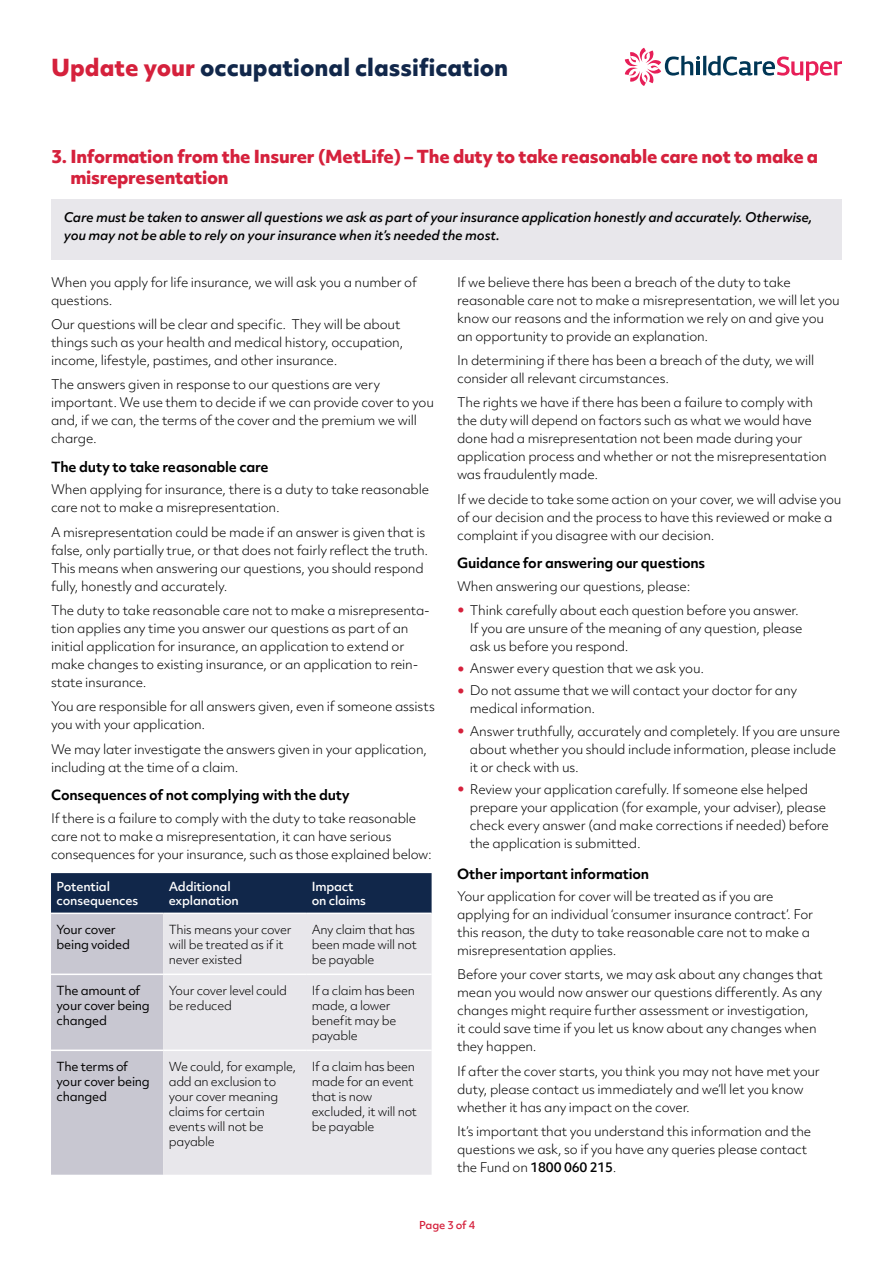
<style>
.page{position:relative;width:893px;height:1263px;background:#fff}
.page>*{position:absolute;margin:0;border:0;box-sizing:border-box;transform-origin:0 0}
.t1{font:800 22.5px "Objektiv Mk 2";color:#11274a}
.t2{font:800 17.25px/21px "Objektiv Mk 2";letter-spacing:-.015em;color:#d5213c}
.t3{font:700 13.5px "Objektiv Mk 2";letter-spacing:-.015em;color:#000}
.t4{font:300 12.75px/18px "Objektiv Mk 2";letter-spacing:-.015em;color:#000}
.t5{font:italic 500 12.75px/18px "Objektiv Mk 2";letter-spacing:-.015em;color:#000}
.t6{font:300 12px/15px "Objektiv Mk 2";letter-spacing:-.02em;color:#000}
.t7{font:12px/15px "Objektiv Mk 2";letter-spacing:-.02em;color:#000}
.t8{font:500 12px/13.5px "Objektiv Mk 2";letter-spacing:-.015em;color:#fff}
.t9{font:500 10.5px "Objektiv Mk 2";letter-spacing:-.025em;color:#d5213c}
.s1{color:#d5213c}
.s2{font-size:22.5px;color:#d5213c}
.s3{font-weight:500}
</style>
<div class="page">
<hr style="left:703px;top:56px;width:3px;height:19px;background:#003655">
<svg style="left:708px;top:56px;width:134px;height:25px"></svg>
<svg style="left:625px;top:48px;width:75px;height:38px"></svg>
<div style="left:51px;top:199px;width:791px;height:61px;background:#e8e7eb"></div>
<svg style="left:51px;top:873px;width:381px;height:302px;background:#8a90a3"></svg>
<div style="left:163px;top:914px;width:269px;height:261px;background:#e8e7eb"></div>
<hr style="left:51px;top:912px;width:112px;height:2px;background:#fff">
<hr style="left:163px;top:912px;width:143px;height:2px;background:#fff">
<hr style="left:306px;top:912px;width:126px;height:2px;background:#fff">
<hr style="left:51px;top:973px;width:112px;height:2px;background:#fff">
<hr style="left:163px;top:973px;width:143px;height:2px;background:#fff">
<hr style="left:306px;top:973px;width:126px;height:2px;background:#fff">
<hr style="left:51px;top:1049px;width:112px;height:2px;background:#fff">
<hr style="left:163px;top:1049px;width:143px;height:2px;background:#fff">
<hr style="left:306px;top:1049px;width:126px;height:2px;background:#fff">
<h1 class="t1" style="left:51px;top:51px;width:459px"><span class="s1">Update your</span> occupational classification</h1>
<h2 class="t2" style="left:70px;top:145px;width:749px;text-indent:-19px">3. Information from the Insurer (MetLife) – The duty to take reasonable care not to make a misrepresentation</h2>
<p class="t5" style="left:64px;top:208px;width:750px">Care must be taken to answer all questions we ask as part of your insurance application honestly and accurately. Otherwise, you may not be able to rely on your insurance when it’s needed the most.</p>
<p class="t4" style="left:51px;top:273px;width:367px">When you apply for life insurance, we will ask you a number of questions.</p>
<p class="t4" style="left:51px;top:315px;width:354px">Our questions will be clear and specific. They will be about things such as your health and medical history, occupation, income, lifestyle, pastimes, and other insurance.</p>
<p class="t4" style="left:51px;top:375px;width:384px">The answers given in response to our questions are very important. We use them to decide if we can provide cover to you and, if we can, the terms of the cover and the premium we will charge.</p>
<p class="t3" style="left:51px;top:457px;width:219px">The duty to take reasonable care</p>
<p class="t4" style="left:51px;top:480px;width:379px">When applying for insurance, there is a duty to take reasonable care not to make a misrepresentation.</p>
<p class="t4" style="left:51px;top:523px;width:379px">A misrepresentation could be made if an answer is given that is false, only partially true, or that does not fairly reflect the truth.<br>This means when answering our questions, you should respond fully, honestly and accurately.</p>
<p class="t4" style="left:51px;top:601px;width:380px">The duty to take reasonable care not to make a misrepresenta&shy;tion applies any time you answer our questions as part of an initial application for insurance, an application to extend or make changes to existing insurance, or an application to rein&shy;state insurance.</p>
<p class="t4" style="left:51px;top:697px;width:385px">You are responsible for all answers given, even if someone assists you with your application.</p>
<p class="t4" style="left:51px;top:740px;width:378px">We may later investigate the answers given in your application, including at the time of a claim.</p>
<p class="t3" style="left:51px;top:786px;width:300px">Consequences of not complying with the duty</p>
<p class="t4" style="left:51px;top:809px;width:382px">If there is a failure to comply with the duty to take reasonable care not to make a misrepresentation, it can have serious consequences for your insurance, such as those explained below:</p>
<p class="t8" style="left:57px;top:880px;width:83px">Potential consequences</p>
<p class="t8" style="left:169px;top:880px;width:72px">Additional explanation</p>
<p class="t8" style="left:312px;top:880px;width:56px">Impact on claims</p>
<p class="t7" style="left:57px;top:921px;width:75px">Your cover being voided</p>
<p class="t6" style="left:169px;top:922px;width:124px">This means your cover will be treated as if it never existed</p>
<p class="t6" style="left:312px;top:922px;width:107px">Any claim that has been made will not be payable</p>
<p class="t7" style="left:57px;top:982px;width:95px">The amount of your cover being changed</p>
<p class="t6" style="left:169px;top:983px;width:120px">Your cover level could be reduced</p>
<p class="t6" style="left:312px;top:983px;width:105px">If a claim has been made, a lower benefit may be payable</p>
<p class="t7" style="left:57px;top:1058px;width:95px">The terms of your cover being changed</p>
<p class="t6" style="left:169px;top:1058px;width:129px">We could, for example, add an exclusion to your cover meaning claims for certain events will not be payable</p>
<p class="t6" style="left:312px;top:1058px;width:107px">If a claim has been made for an event that is now excluded, it will not be payable</p>
<p class="t4" style="left:457px;top:273px;width:384px">If we believe there has been a breach of the duty to take reasonable care not to make a misrepresentation, we will let you know our reasons and the information we rely on and give you an opportunity to provide an explanation.</p>
<p class="t4" style="left:457px;top:351px;width:359px">In determining if there has been a breach of the duty, we will consider all relevant circumstances.</p>
<p class="t4" style="left:457px;top:393px;width:371px">The rights we have if there has been a failure to comply with the duty will depend on factors such as what we would have done had a misrepresentation not been made during your application process and whether or not the misrepresentation was fraudulently made.</p>
<p class="t4" style="left:457px;top:490px;width:386px">If we decide to take some action on your cover, we will advise you of our decision and the process to have this reviewed or make a complaint if you disagree with our decision.</p>
<p class="t3" style="left:457px;top:554px;width:250px">Guidance for answering our questions</p>
<p class="t4" style="left:457px;top:577px;width:235px">When answering our questions, please:</p>
<p class="t4" style="left:470px;top:601px;width:334px;text-indent:-13px"><span class="s2">•</span> Think carefully about each question before you answer.<br>If you are unsure of the meaning of any question, please ask us before you respond.</p>
<p class="t4" style="left:457px;top:659px;width:249px"><span class="s2">•</span> Answer every question that we ask you.</p>
<p class="t4" style="left:470px;top:682px;width:329px;text-indent:-13px"><span class="s2">•</span> Do not assume that we will contact your doctor for any medical information.</p>
<p class="t4" style="left:470px;top:722px;width:372px;text-indent:-13px"><span class="s2">•</span> Answer truthfully, accurately and completely. If you are unsure about whether you should include information, please include it or check with us.</p>
<p class="t4" style="left:470px;top:780px;width:360px;text-indent:-13px"><span class="s2">•</span> Review your application carefully. If someone else helped prepare your application (for example, your adviser), please check every answer (and make corrections if needed) before the application is submitted.</p>
<p class="t3" style="left:457px;top:864px;width:194px">Other important information</p>
<p class="t4" style="left:457px;top:887px;width:358px">Your application for cover will be treated as if you are applying for an individual ‘consumer insurance contract’. For this reason, the duty to take reasonable care not to make a misrepresentation applies.</p>
<p class="t4" style="left:457px;top:965px;width:367px">Before your cover starts, we may ask about any changes that mean you would now answer our questions differently. As any changes might require further assessment or investigation,<br>it could save time if you let us know about any changes when they happen.</p>
<p class="t4" style="left:457px;top:1062px;width:364px">If after the cover starts, you think you may not have met your duty, please contact us immediately and we’ll let you know whether it has any impact on the cover.</p>
<p class="t4" style="left:457px;top:1122px;width:356px">It’s important that you understand this information and the questions we ask, so if you have any queries please contact the Fund on <span class="s3">1800 060 215</span>.</p>
<p class="t9" style="left:419px;top:1218px;width:57px">Page 3 of 4</p>
</div>
